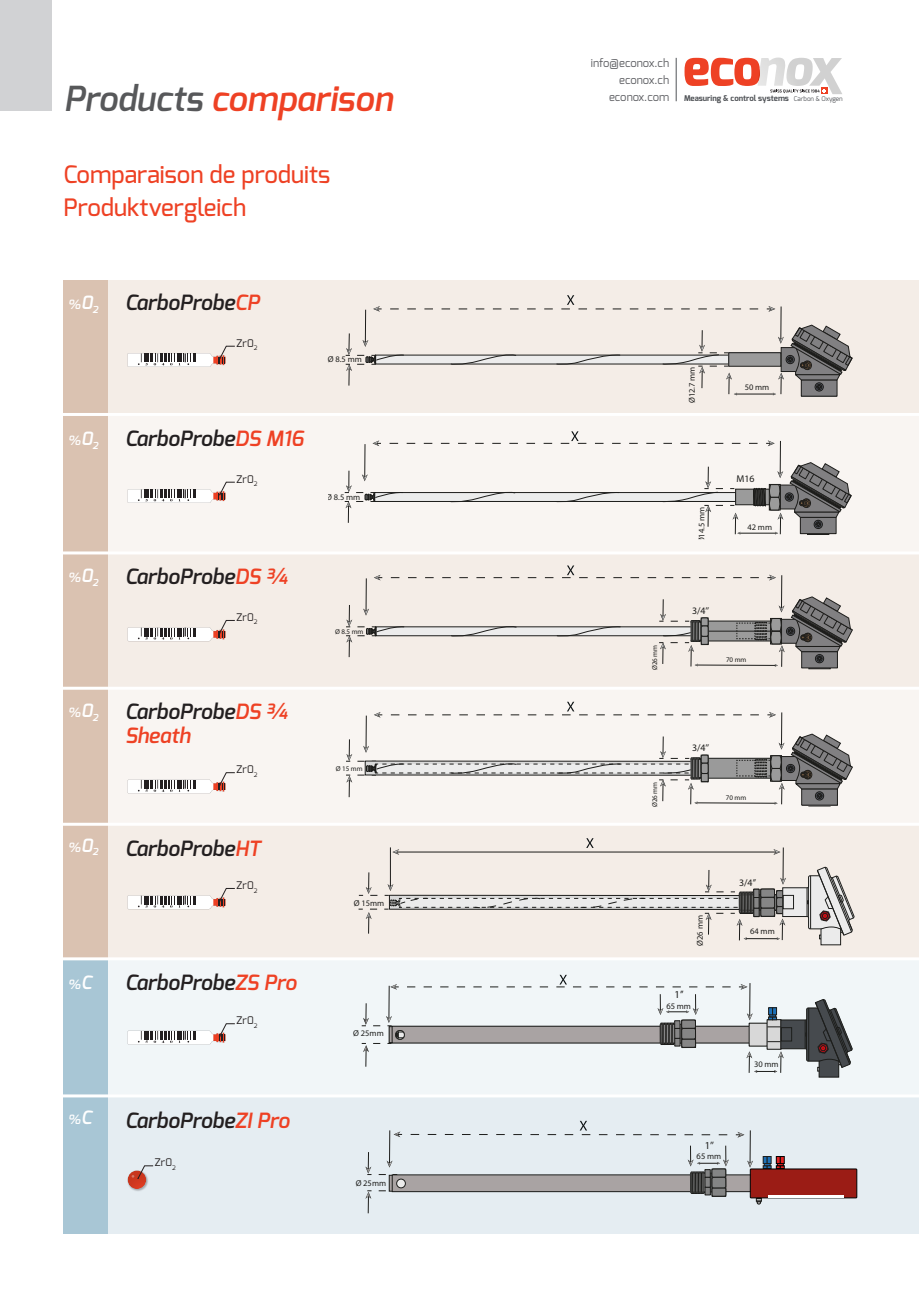
<style>
.page{position:relative;width:919px;height:1289px;background:#fff}
.page>*{position:absolute;margin:0;border:0;box-sizing:border-box;transform-origin:0 0}
.t1{font:italic 600 34.5px "Exo";color:#ee4124}
.t2{font:500 24px/33px "Exo";color:#ee4124}
.t3{font:italic 600 21px/23.5px "Exo";color:#231f20}
.t4{font:italic 600 12.75px "Exo";color:#fff}
.t5{font:11.25px/17px "Exo";letter-spacing:-.01em;color:#5e5f63;text-align:right}
.t6{font:10.65px "Myriad Pro";color:#1d1d1b}
.t7{font:10.5px "Exo";color:#231f20}
.t8{font:9.9px "Myriad Pro";color:#1d1d1b}
.t9{font:8.4px "Myriad Pro";color:#1d1d1b}
.t10{font:8.4px "Myriad Pro";color:#1d1e1c}
.t11{font:700 7.95px "Exo";color:#515458}
.t12{font:7.05px "Myriad Pro";color:#1d1d1b}
.s1{color:#57585a}
.s2{font-size:18.3px}
.s3{color:#ee4124}
.s4{font-weight:400;font-size:6.45px}
</style>
<div class="page">
<div style="left:64px;top:280px;width:854px;height:135px;background:#f4ede7"></div>
<div style="left:64px;top:553px;width:854px;height:135px;background:#f4ede7"></div>
<div style="left:64px;top:825px;width:854px;height:135px;background:#f4ede7"></div>
<div style="left:64px;top:689px;width:854px;height:135px;background:#f9f5f2"></div>
<div style="left:64px;top:414px;width:854px;height:139px;background:#f9f5f2"></div>
<div style="left:64px;top:960px;width:854px;height:135px;background:#f1f6f8"></div>
<div style="left:64px;top:1095px;width:854px;height:138px;background:#e5edf2"></div>
<hr style="left:780px;top:306px;width:1px;height:33px;background:#1d1d1b">
<svg style="left:373px;top:306px;width:8px;height:6px"></svg>
<hr style="left:365px;top:310px;width:1px;height:32px;background:#1d1d1b">
<hr style="left:735px;top:394px;width:39px;height:1px;background:#1d1d1b">
<div style="left:375px;top:355px;width:361px;height:9px;background:#ececec"></div>
<svg style="left:450px;top:354px;width:66px;height:11px"></svg>
<svg style="left:556px;top:354px;width:64px;height:11px"></svg>
<svg style="left:662px;top:330px;width:75px;height:65px"></svg>
<svg style="left:772px;top:325px;width:80px;height:70px"></svg>
<div style="left:728px;top:353px;width:52px;height:13px;background:#9b9b9b"></div>
<div style="left:728px;top:352px;width:52px;height:14px;border:1px solid #1d1d1b"></div>
<svg style="left:345px;top:333px;width:59px;height:52px"></svg>
<svg style="left:390px;top:295px;width:385px;height:17px"></svg>
<hr style="left:779px;top:441px;width:1px;height:33px;background:#1d1d1b">
<svg style="left:372px;top:440px;width:9px;height:6px"></svg>
<hr style="left:364px;top:444px;width:1px;height:33px;background:#1d1d1b">
<div style="left:374px;top:492px;width:361px;height:9px;background:#ececec"></div>
<div style="left:374px;top:492px;width:361px;height:9px;border:1px solid #1d1d1b"></div>
<svg style="left:449px;top:491px;width:66px;height:12px"></svg>
<svg style="left:555px;top:492px;width:64px;height:10px"></svg>
<svg style="left:661px;top:466px;width:62px;height:60px"></svg>
<svg style="left:345px;top:470px;width:58px;height:53px"></svg>
<svg style="left:730px;top:462px;width:121px;height:72px"></svg>
<svg style="left:389px;top:431px;width:385px;height:15px"></svg>
<svg style="left:346px;top:565px;width:506px;height:105px"></svg>
<svg style="left:346px;top:701px;width:506px;height:106px"></svg>
<hr style="left:782px;top:847px;width:1px;height:33px;background:#1d1d1b">
<hr style="left:396px;top:851px;width:380px;height:1px;background:#1d1d1b">
<svg style="left:392px;top:849px;width:7px;height:5px"></svg>
<svg style="left:773px;top:849px;width:7px;height:6px"></svg>
<hr style="left:390px;top:847px;width:1px;height:39px;background:#1d1d1b">
<svg style="left:358px;top:908px;width:19px;height:25px"></svg>
<svg style="left:359px;top:872px;width:18px;height:24px"></svg>
<svg style="left:384px;top:866px;width:470px;height:79px"></svg>
<svg style="left:586px;top:838px;width:7px;height:9px"></svg>
<hr style="left:749px;top:1130px;width:1px;height:33px;background:#1d1d1b">
<svg style="left:747px;top:1160px;width:6px;height:7px"></svg>
<hr style="left:389px;top:1130px;width:1px;height:33px;background:#1d1d1b">
<svg style="left:365px;top:1190px;width:21px;height:23px"></svg>
<svg style="left:365px;top:1152px;width:28px;height:23px"></svg>
<svg style="left:393px;top:1131px;width:9px;height:6px"></svg>
<div style="left:389px;top:1174px;width:4px;height:17px;border:1px solid #1d1e1c"></div>
<div style="left:392px;top:1174px;width:390px;height:17px;background:#a9a3a3"></div>
<svg style="left:756px;top:1197px;width:5px;height:7px"></svg>
<svg style="left:763px;top:1156px;width:21px;height:12px"></svg>
<div style="left:704px;top:1186px;width:6px;height:9px;border:1px solid #1d1e1c"></div>
<svg style="left:687px;top:1145px;width:41px;height:49px"></svg>
<div style="left:711px;top:1168px;width:15px;height:28px;border:1px solid #1d1e1c"></div>
<div style="left:711px;top:1168px;width:14px;height:9px;background:#848585;border-radius:2px"></div>
<div style="left:711px;top:1168px;width:14px;height:9px;border:1px solid #1d1e1c;border-radius:2px"></div>
<div style="left:712px;top:1187px;width:13px;height:9px;background:#848585;border-radius:2px"></div>
<div style="left:711px;top:1187px;width:15px;height:9px;border:1px solid #1d1e1c;border-radius:2px"></div>
<div style="left:712px;top:1177px;width:13px;height:10px;background:#848585;border-radius:2px"></div>
<div style="left:711px;top:1177px;width:15px;height:11px;border:1px solid #1d1e1c;border-radius:2px"></div>
<div style="left:396px;top:1179px;width:9px;height:8px;background:#ebebeb;border-radius:50%"></div>
<div style="left:396px;top:1178px;width:9px;height:9px;border:1px solid #1d1e1c;border-radius:50%"></div>
<div style="left:750px;top:1168px;width:106px;height:29px;background:#9b1c15"></div>
<div style="left:750px;top:1168px;width:106px;height:29px;border:1px solid #000"></div>
<hr style="left:767px;top:1194px;width:76px;height:3px;background:#fff">
<svg style="left:410px;top:1120px;width:334px;height:17px"></svg>
<svg style="left:361px;top:1043px;width:19px;height:23px"></svg>
<svg style="left:361px;top:1003px;width:19px;height:23px"></svg>
<svg style="left:386px;top:974px;width:466px;height:104px"></svg>
<img style="left:759px;top:58px;width:50px;height:28px">
<svg style="left:684px;top:58px;width:75px;height:28px"></svg>
<img style="left:809px;top:58px;width:33px;height:36px">
<svg style="left:770px;top:88px;width:57px;height:6px"></svg>
<hr style="left:675px;top:58px;width:1px;height:43px;background:#515458">
<div style="left:0;top:0;width:51px;height:111px;background:#d1d2d4"></div>
<div style="left:64px;top:280px;width:44px;height:681px;background:#dac2b1"></div>
<div style="left:64px;top:960px;width:44px;height:273px;background:#a8c6d5"></div>
<hr style="left:44px;top:1094px;width:874px;height:3px;background:#fff">
<hr style="left:44px;top:957px;width:874px;height:3px;background:#fff">
<hr style="left:44px;top:822px;width:874px;height:3px;background:#fff">
<hr style="left:44px;top:686px;width:874px;height:3px;background:#fff">
<hr style="left:44px;top:551px;width:874px;height:3px;background:#fff">
<hr style="left:44px;top:413px;width:874px;height:3px;background:#fff">
<div style="left:127px;top:1170px;width:22px;height:21px;background:#231f20;opacity:.34"></div>
<svg style="left:127px;top:1170px;width:21px;height:20px"></svg>
<svg style="left:131px;top:1165px;width:22px;height:13px"></svg>
<svg style="left:128px;top:620px;width:107px;height:21px"></svg>
<svg style="left:128px;top:346px;width:107px;height:21px"></svg>
<svg style="left:128px;top:482px;width:107px;height:21px"></svg>
<svg style="left:128px;top:888px;width:107px;height:21px"></svg>
<svg style="left:128px;top:1023px;width:107px;height:21px"></svg>
<svg style="left:128px;top:772px;width:107px;height:21px"></svg>
<h1 class="t1" style="left:64px;top:83px;width:330px"><span class="s1">Products</span> comparison</h1>
<p class="t2" style="left:64px;top:159px;width:268px">Comparaison de produits<br>Produktvergleich</p>
<p class="t4" style="left:68px;top:299px;width:32px">%<span class="s2">0</span><sub>2</sub></p>
<p class="t3" style="left:125px;top:292px;width:136px">CarboProbe<span class="s3">CP</span></p>
<p class="t7" style="left:236px;top:338px;width:22px">Zr0<sub>2</sub></p>
<p class="t9" style="left:328px;top:356px;width:35px">Ø 8.5 mm</p>
<p class="t4" style="left:68px;top:435px;width:32px">%<span class="s2">0</span><sub>2</sub></p>
<p class="t3" style="left:125px;top:428px;width:180px">CarboProbe<span class="s3">DS M16</span></p>
<p class="t7" style="left:236px;top:473px;width:22px">Zr0<sub>2</sub></p>
<p class="t9" style="left:326px;top:493px;width:35px">Ø 8.5 mm</p>
<p class="t4" style="left:68px;top:572px;width:32px">%<span class="s2">0</span><sub>2</sub></p>
<p class="t3" style="left:125px;top:567px;width:164px">CarboProbe<span class="s3">DS ¾</span></p>
<p class="t7" style="left:236px;top:612px;width:22px">Zr0<sub>2</sub></p>
<p class="t12" style="left:335px;top:627px;width:30px">Ø 8.5 mm</p>
<p class="t4" style="left:68px;top:707px;width:32px">%<span class="s2">0</span><sub>2</sub></p>
<p class="t3" style="left:125px;top:702px;width:164px">CarboProbe<span class="s3">DS ¾<br>Sheath</span></p>
<p class="t7" style="left:236px;top:764px;width:22px">Zr0<sub>2</sub></p>
<p class="t12" style="left:336px;top:764px;width:28px">Ø 15 mm</p>
<p class="t4" style="left:68px;top:841px;width:32px">%<span class="s2">0</span><sub>2</sub></p>
<p class="t3" style="left:125px;top:839px;width:137px">CarboProbe<span class="s3">HT</span></p>
<p class="t7" style="left:236px;top:880px;width:22px">Zr0<sub>2</sub></p>
<p class="t9" style="left:354px;top:899px;width:32px">Ø 15mm</p>
<p class="t4" style="left:68px;top:979px;width:25px">%<span class="s2">C</span></p>
<p class="t3" style="left:125px;top:972px;width:173px">CarboProbe<span class="s3">ZS Pro</span></p>
<p class="t7" style="left:236px;top:1015px;width:22px">Zr0<sub>2</sub></p>
<p class="t10" style="left:353px;top:1030px;width:32px">Ø 25mm</p>
<p class="t4" style="left:68px;top:1113px;width:25px">%<span class="s2">C</span></p>
<p class="t3" style="left:125px;top:1110px;width:166px">CarboProbe<span class="s3">ZI Pro</span></p>
<p class="t7" style="left:155px;top:1157px;width:22px">Zr0<sub>2</sub></p>
<p class="t9" style="left:355px;top:1179px;width:32px">Ø 25mm</p>
<p class="t5" style="left:591px;top:55px;width:80px">info@econox.ch econox.ch econox.com</p>
<p class="t11" style="left:684px;top:95px;width:160px">Measuring &amp; control systems <span class="s4">Carbon &amp; Oxygen</span></p>
<p class="t12" style="left:650px;top:670px;width:27px;rotate:-90deg">Ø26 mm</p>
<p class="t12" style="left:650px;top:807px;width:27px;rotate:-90deg">Ø26 mm</p>
<p class="t9" style="left:688px;top:403px;width:38px;rotate:-90deg">Ø12.7 mm</p>
<p class="t9" style="left:744px;top:384px;width:26px">50 mm</p>
<p class="t9" style="left:698px;top:543px;width:38px;rotate:-90deg">Ø14.5 mm</p>
<p class="t8" style="left:736px;top:474px;width:20px">M16</p>
<p class="t9" style="left:747px;top:524px;width:26px">42 mm</p>
<p class="t8" style="left:692px;top:604px;width:19px">3/4’’</p>
<p class="t12" style="left:726px;top:655px;width:22px">70 mm</p>
<p class="t8" style="left:692px;top:742px;width:19px">3/4’’</p>
<p class="t12" style="left:725px;top:793px;width:22px">70 mm</p>
<p class="t9" style="left:696px;top:945px;width:32px;rotate:-90deg">Ø26 mm</p>
<p class="t8" style="left:739px;top:879px;width:19px">3/4’’</p>
<p class="t9" style="left:750px;top:927px;width:26px">64 mm</p>
<p class="t6" style="left:674px;top:990px;width:11px">1’’</p>
<p class="t9" style="left:666px;top:1002px;width:26px">65 mm</p>
<p class="t6" style="left:704px;top:1140px;width:11px">1’’</p>
<p class="t9" style="left:696px;top:1152px;width:26px">65 mm</p>
<p class="t10" style="left:754px;top:1060px;width:26px">30 mm</p>
</div>
